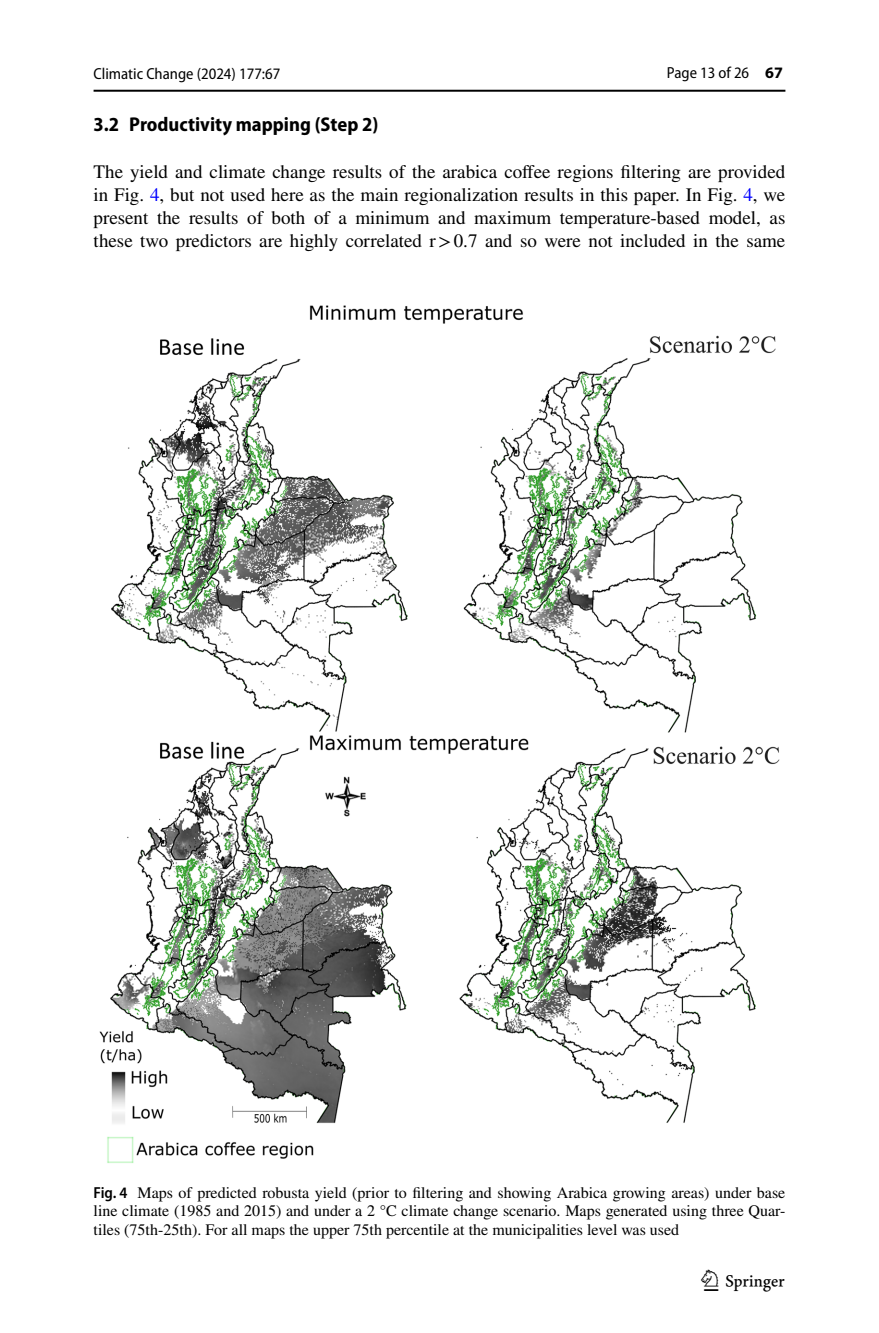
<style>
.page{position:relative;width:879px;height:1333px;background:#fff}
.page>*{position:absolute;margin:0;border:0;box-sizing:border-box;transform-origin:0 0}
.t1{font:30px "Springnew Regular 5";color:#000}
.t2{font:700 semi-condensed 20px "Myriad Pro";color:#000}
.t3{font:19px/23px "STIX";color:#000;text-align:justify}
.t4{font:16px/18.4px "STIX";color:#000;text-align:justify}
.t5{font:semi-condensed 16px "Myriad Pro";color:#000}
.s1{font-weight:700;font-stretch:normal}
.s2{color:#00f}
.s3{font-family:"Myriad Pro";font-weight:600;font-stretch:semi-condensed}
</style>
<div class="page">
<hr style="left:94px;top:90px;width:691px;height:2px;background:#000">
<img style="left:99px;top:305px;width:681px;height:857px">
<p class="t5" style="left:94px;top:65px;width:188px">Climatic Change (2024) 177:67</p>
<p class="t5" style="left:667px;top:64px;width:118px">Page 13 of 26 <span class="s1">67</span></p>
<p class="t2" style="left:94px;top:113px;width:286px">3.2 Productivity mapping (Step 2)</p>
<p class="t3" style="left:94px;top:161px;width:693px">The yield and climate change results of the arabica coffee regions filtering are provided in Fig. <span class="s2">4</span>, but not used here as the main regionalization results in this paper. In Fig. <span class="s2">4</span>, we present the results of both of a minimum and maximum temperature-based model, as these two predictors are highly correlated r&gt;0.7 and so were not included in the same</p>
<p class="t4" style="left:94px;top:1184px;width:693px"><span class="s3">Fig. 4</span> Maps of predicted robusta yield (prior to filtering and showing Arabica growing areas) under base line climate (1985 and 2015) and under a 2 °C climate change scenario. Maps generated using three Quar&shy;tiles (75th-25th). For all maps the upper 75th percentile at the municipalities level was used</p>
<h1 class="t1" style="left:704px;top:1269px;width:83px">1 3</h1>
</div>
